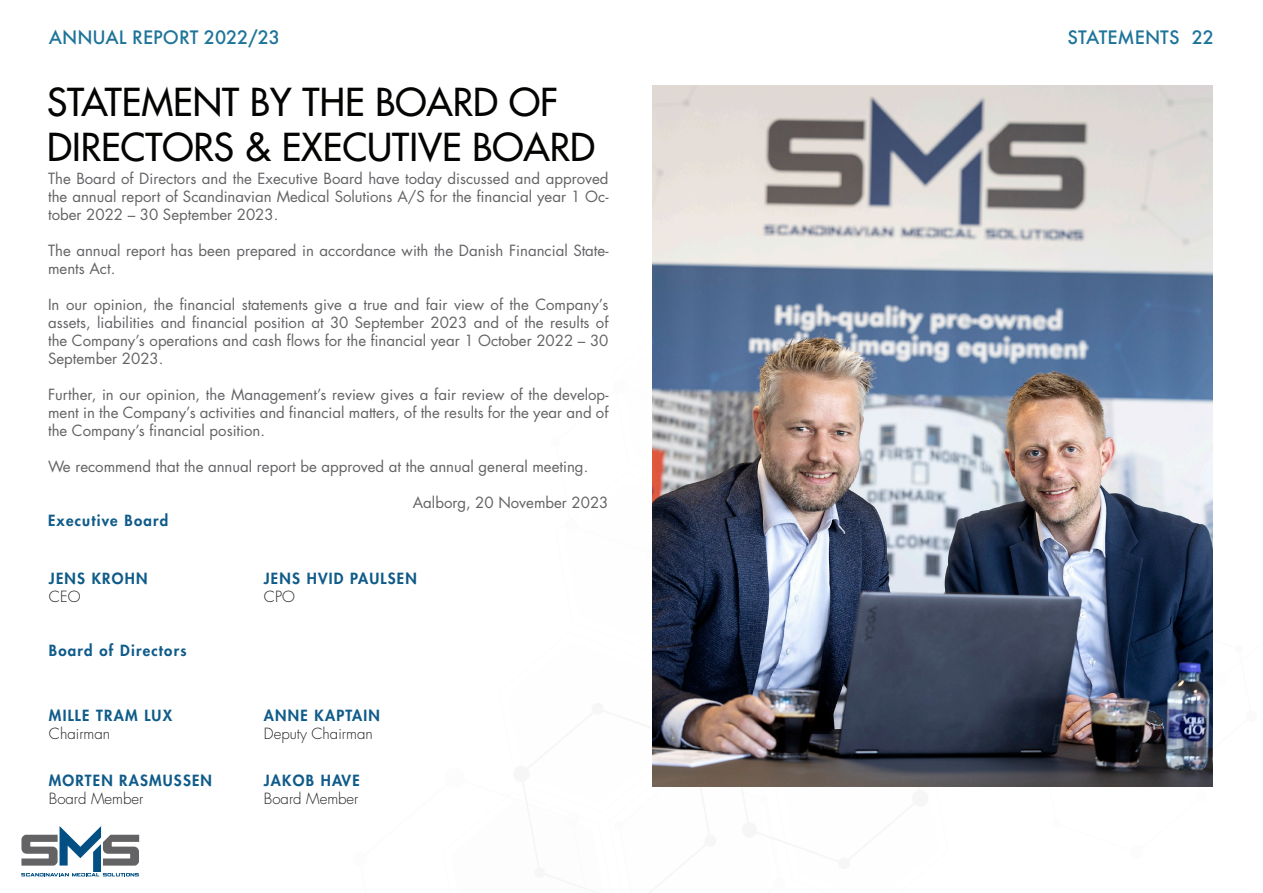
<style>
.page{position:relative;width:1263px;height:893px;background:#fff}
.page>*{position:absolute;margin:0;border:0;box-sizing:border-box;transform-origin:0 0}
.t1{font:500 37.5px/45px "Futura Std";color:#040503}
.t2{font:500 18px "Futura";color:#1f7499}
.t3{font:15px/18px "Futura Std";color:#636366;text-align:justify}
.t4{font:800 15px "Futura Std";letter-spacing:.08em;color:#0f5b8a}
.t5{font:300 15px "Futura Std";color:#231f20}
</style>
<div class="page">
<svg style="left:21px;top:826px;width:118px;height:50px"></svg>
<img style="left:653px;top:85px;width:560px;height:702px">
<p class="t2" style="left:49px;top:25px;width:233px">ANNUAL REPORT 2022/23</p>
<p class="t2" style="left:1067px;top:25px;width:148px">STATEMENTS 22</p>
<p class="t1" style="left:47px;top:80px;width:550px">STATEMENT BY THE BOARD OF<br>DIRECTORS &amp; EXECUTIVE BOARD</p>
<p class="t3" style="left:48px;top:170px;width:562px">The Board of Directors and the Executive Board have today discussed and approved the annual report of Scandinavian Medical Solutions A/S for the financial year 1 Oc&shy;tober 2022 – 30 September 2023.</p>
<p class="t3" style="left:48px;top:242px;width:562px">The annual report has been prepared in accordance with the Danish Financial State&shy;ments Act.</p>
<p class="t3" style="left:48px;top:296px;width:562px">In our opinion, the financial statements give a true and fair view of the Company’s assets, liabilities and financial position at 30 September 2023 and of the results of the Company’s operations and cash flows for the financial year 1 October 2022 – 30<br>September 2023.</p>
<p class="t3" style="left:48px;top:386px;width:562px">Further, in our opinion, the Management’s review gives a fair review of the develop&shy;ment in the Company’s activities and financial matters, of the results for the year and of the Company’s financial position.</p>
<p class="t3" style="left:48px;top:458px;width:542px">We recommend that the annual report be approved at the annual general meeting.</p>
<p class="t3" style="left:413px;top:494px;width:197px">Aalborg, 20 November 2023</p>
<p class="t4" style="left:48px;top:511px;width:122px">Executive Board</p>
<p class="t4" style="left:49px;top:569px;width:100px">JENS KROHN</p>
<p class="t5" style="left:49px;top:588px;width:33px">CEO</p>
<p class="t4" style="left:264px;top:569px;width:154px">JENS HVID PAULSEN</p>
<p class="t5" style="left:264px;top:588px;width:32px">CPO</p>
<p class="t4" style="left:49px;top:641px;width:139px">Board of Directors</p>
<p class="t4" style="left:49px;top:706px;width:125px">MILLE TRAM LUX</p>
<p class="t5" style="left:49px;top:725px;width:63px">Chairman</p>
<p class="t4" style="left:264px;top:706px;width:118px">ANNE KAPTAIN</p>
<p class="t5" style="left:264px;top:725px;width:110px">Deputy Chairman</p>
<p class="t4" style="left:49px;top:771px;width:165px">MORTEN RASMUSSEN</p>
<p class="t5" style="left:49px;top:790px;width:96px">Board Member</p>
<p class="t4" style="left:264px;top:771px;width:97px">JAKOB HAVE</p>
<p class="t5" style="left:264px;top:790px;width:96px">Board Member</p>
</div>
